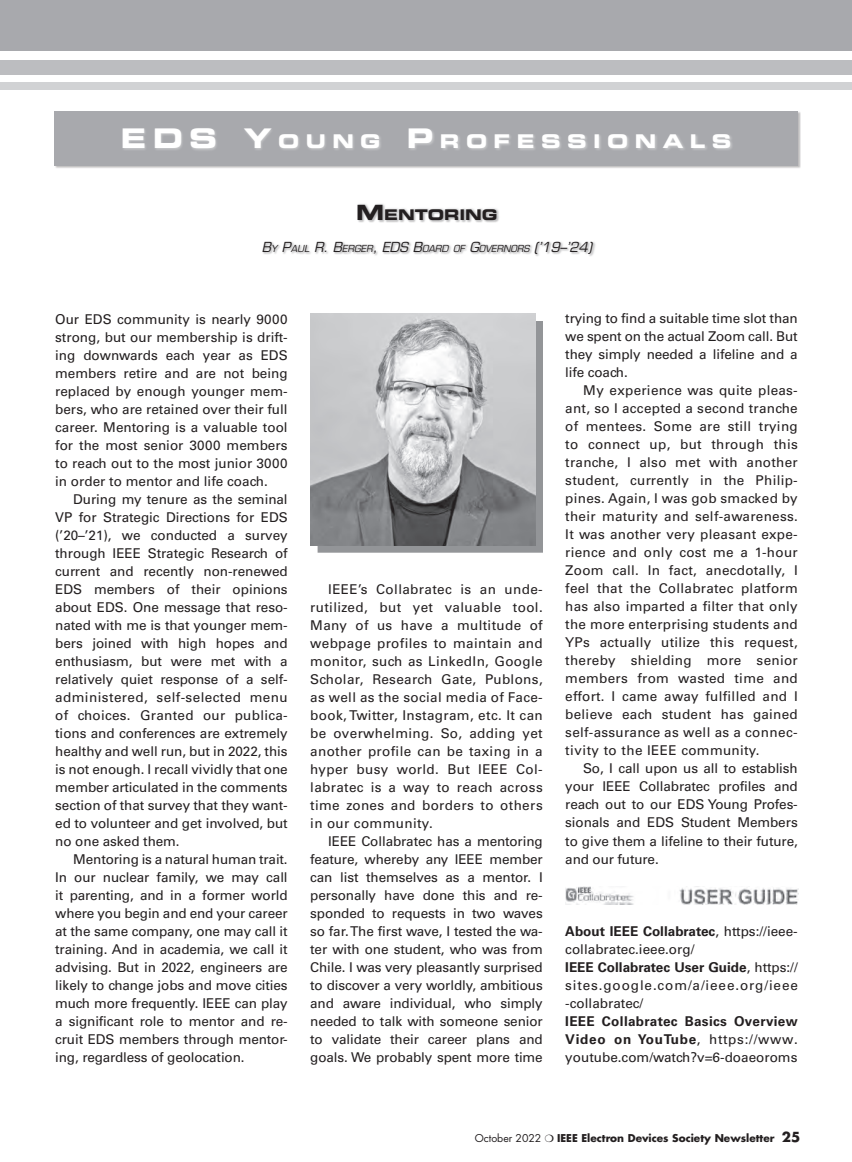
<style>
.page{position:relative;width:852px;height:1162px;background:#fff}
.page>*{position:absolute;margin:0;border:0;box-sizing:border-box;transform-origin:0 0}
.t1{font:27px "Eurostile LT Std Bold Ex 2";color:#fff}
.t2{font:18.9px "Eurostile LT Std Bold Ex 2";letter-spacing:.345em;color:#fff}
.t3{font:14.7px "Eurostile LT Std Bold Ex 2";color:#231f20}
.t4{font:13.5px/18px "Univers LT Std";letter-spacing:-.005em;color:#231f20;text-align:justify}
.t5{font:700 10.5px "Futura Std";color:#231f20}
.t6{font:italic 9.45px "Eurostile LT Std";color:#231f20}
.s1{font-size:27px}
.s2{font-size:21px}
.s3{font-size:13.5px}
.s4{font-weight:700}
.s5{font-weight:400}
</style>
<div class="page">
<div style="left:0;top:0;width:851px;height:51px;background:#a8a9ad"></div>
<div style="left:0;top:61px;width:851px;height:14px;background:#bcbdc0"></div>
<div style="left:0;top:82px;width:851px;height:7px;background:#d1d2d4"></div>
<img style="left:565px;top:886px;width:232px;height:18px">
<svg style="left:263px;top:204px;width:333px;height:52px"></svg>
<div style="left:54px;top:111px;width:746px;height:57px;background:#231f20;opacity:.3"></div>
<div style="left:54px;top:111px;width:743px;height:54px;background:#a8a9ad"></div>
<svg style="left:123px;top:129px;width:609px;height:21px"></svg>
<div style="left:317px;top:321px;width:226px;height:231px;background:#939598"></div>
<img style="left:310px;top:313px;width:225px;height:232px">
<h1 class="t1" style="left:121px;top:120px;width:32px">EDS</h1>
<h2 class="t2" style="left:243px;top:128px;width:489px"><span class="s1">Y</span>OUNG <span class="s1">P</span> ROFESSIONALS</h2>
<p class="t3" style="left:356px;top:204px;width:143px"><span class="s2">M</span>ENTORING</p>
<p class="t6" style="left:261px;top:242px;width:331px"><span class="s3">B</span>Y <span class="s3">P</span>AUL <span class="s3">R. B</span>ERGER<span class="s3">, EDS B</span>OARD OF <span class="s3">G</span>OVERNORS <span class="s3">(’19–’24)</span></p>
<p class="t4" style="left:55px;top:310px;width:234px">Our EDS community is nearly 9000 strong, but our membership is drift&shy;ing downwards each year as EDS members retire and are not being replaced by enough younger mem&shy;bers, who are retained over their full career. Mentoring is a valuable tool for the most senior 3000 members to reach out to the most junior 3000 in order to mentor and life coach.</p>
<p class="t4" style="left:55px;top:490px;width:234px;text-indent:18px">During my tenure as the seminal VP for Strategic Directions for EDS (’20–’21), we conducted a survey through IEEE Strategic Research of current and recently non-renewed EDS members of their opinions about EDS. One message that reso&shy;nated with me is that younger mem&shy;bers joined with high hopes and enthusiasm, but were met with a relatively quiet response of a self&shy;administered, self-selected menu of choices. Granted our publica&shy;tions and conferences are extremely healthy and well run, but in 2022, this is not enough. I recall vividly that one member articulated in the comments section of that survey that they want&shy;ed to volunteer and get involved, but no one asked them.</p>
<p class="t4" style="left:55px;top:850px;width:234px;text-indent:18px">Mentoring is a natural human trait.<br>In our nuclear family, we may call it parenting, and in a former world where you begin and end your career at the same company, one may call it training. And in academia, we call it advising. But in 2022, engineers are likely to change jobs and move cities much more frequently. IEEE can play a significant role to mentor and re&shy;cruit EDS members through mentor&shy;ing, regardless of geolocation.</p>
<p class="t4" style="left:310px;top:580px;width:234px;text-indent:18px">IEEE’s Collabratec is an unde&shy;rutilized, but yet valuable tool.<br>Many of us have a multitude of webpage profiles to maintain and monitor, such as LinkedIn, Google Scholar, Research Gate, Publons, as well as the social media of Face&shy;book, Twitter, Instagram, etc. It can be overwhelming. So, adding yet another profile can be taxing in a hyper busy world. But IEEE Col&shy;labratec is a way to reach across time zones and borders to others in our community.</p>
<p class="t4" style="left:310px;top:832px;width:234px;text-indent:18px">IEEE Collabratec has a mentoring feature, whereby any IEEE member can list themselves as a mentor. I personally have done this and re&shy;sponded to requests in two waves so far. The first wave, I tested the wa&shy;ter with one student, who was from Chile. I was very pleasantly surprised to discover a very worldly, ambitious and aware individual, who simply needed to talk with someone senior to validate their career plans and goals. We probably spent more time</p>
<p class="t4" style="left:565px;top:309px;width:234px">trying to find a suitable time slot than we spent on the actual Zoom call. But they simply needed a lifeline and a life coach.</p>
<p class="t4" style="left:565px;top:381px;width:234px;text-indent:18px">My experience was quite pleas&shy;ant, so I accepted a second tranche of mentees. Some are still trying to connect up, but through this tranche, I also met with another student, currently in the Philip&shy;pines. Again, I was gob smacked by their maturity and self-awareness.<br>It was another very pleasant expe&shy;rience and only cost me a 1-hour Zoom call. In fact, anecdotally, I feel that the Collabratec platform has also imparted a filter that only the more enterprising students and YPs actually utilize this request, thereby shielding more senior members from wasted time and effort. I came away fulfilled and I believe each student has gained self-assurance as well as a connec&shy;tivity to the IEEE community.</p>
<p class="t4" style="left:565px;top:759px;width:234px;text-indent:18px">So, I call upon us all to establish your IEEE Collabratec profiles and reach out to our EDS Young Profes&shy;sionals and EDS Student Members to give them a lifeline to their future, and our future.</p>
<p class="t4" style="left:565px;top:922px;width:234px;text-align:left"><span class="s4">About IEEE Collabratec</span>, https://ieee&shy;collabratec.ieee.org/<br><span class="s4">IEEE Collabratec User Guide</span>, https:// sites.google.com/a/ieee.org/ieee -collabratec/</p>
<p class="t4" style="left:565px;top:1012px;width:234px"><span class="s4">IEEE Collabratec Basics Overview Video on YouTube</span>, https://www. youtube.com/watch?v=6-doaeoroms</p>
<p class="t5" style="left:474px;top:1130px;width:327px"><span class="s5">October 2022</span> ❍ IEEE Electron Devices Society Newsletter <span class="s3">25</span></p>
</div>
